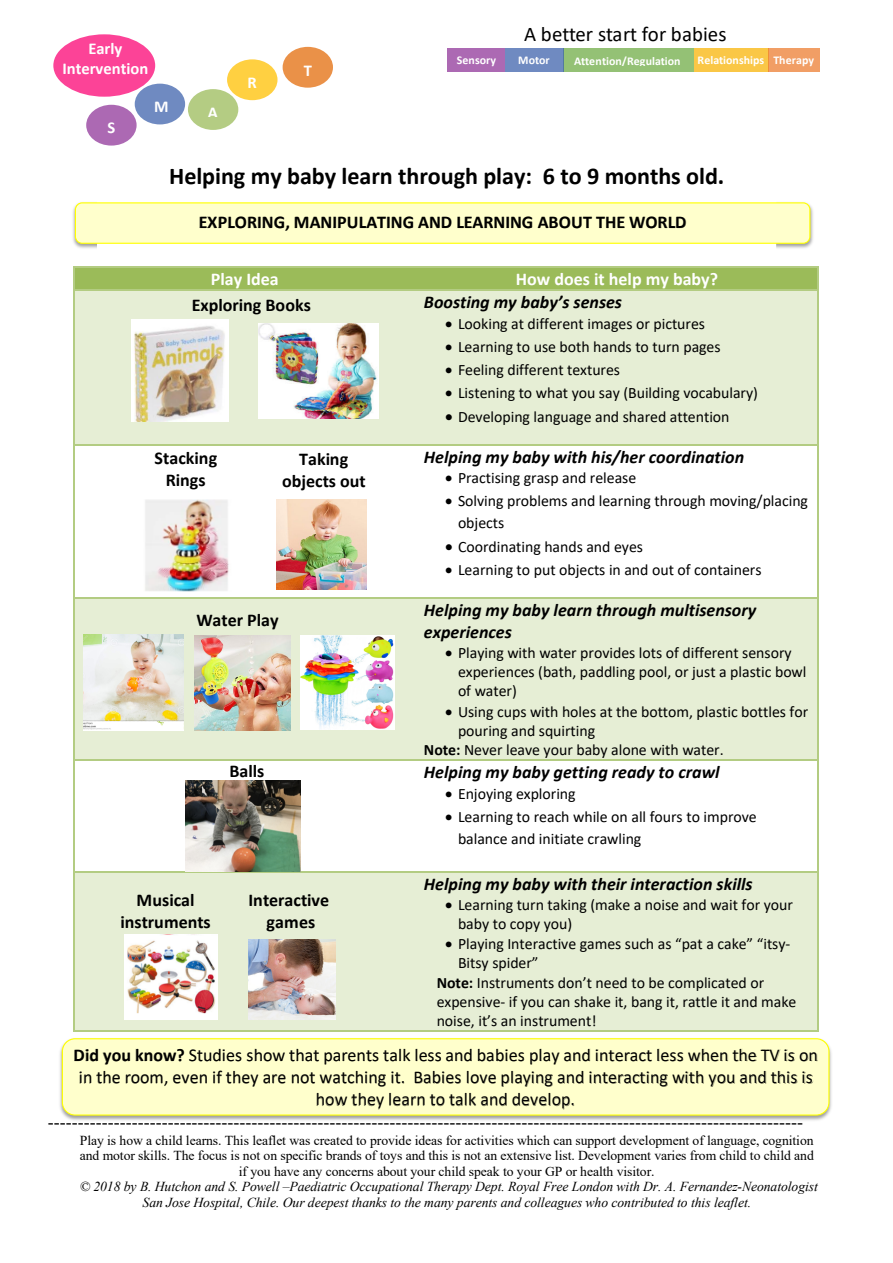
<style>
.page{position:relative;width:893px;height:1263px;background:#fff}
.page>*{position:absolute;margin:0;border:0;box-sizing:border-box;transform-origin:0 0}
.t1{font:700 24.15px "Calibri";color:#000}
.t2{font:20.85px "Calibri";color:#000}
.t3{font:italic 700 18px/23.4px "Calibri";color:#000}
.t4{font:18px/21.9px "Calibri";color:#000;text-align:center}
.t5{font:700 18px/21.9px "Calibri";color:#000;text-align:center}
.t6{font:18px "Times New Roman";color:#000}
.t7{font:700 18px "Calibri";color:#fff}
.t8{font:700 16.5px/20.1px "Calibri";letter-spacing:-.005em;color:#fff;text-align:center}
.t9{font:15.9px/19px "Calibri";letter-spacing:-.005em;color:#000}
.t10{font:13.65px/15.5px "Times New Roman";letter-spacing:-.005em;color:#000;text-align:center}
.t11{font:700 11.85px "Calibri";letter-spacing:.01em;color:#fff}
.s1{font-style:normal;color:#fff}
.s2{font-weight:700}
.s3{font-style:italic}
</style>
<div class="page">
<div style="left:53px;top:34px;width:102px;height:63px;background:#fc0474;border-radius:50%;opacity:.75"></div>
<div style="left:135px;top:84px;width:50px;height:40px;background:#6f8ac1;border-radius:50%"></div>
<div style="left:227px;top:59px;width:50px;height:41px;background:#ffd041;border-radius:50%"></div>
<div style="left:86px;top:105px;width:51px;height:41px;background:#ac69b3;border-radius:50%"></div>
<div style="left:188px;top:89px;width:50px;height:41px;background:#b4cc83;border-radius:50%"></div>
<div style="left:283px;top:47px;width:50px;height:41px;background:#ea9148;border-radius:50%"></div>
<img style="left:53px;top:38px;width:103px;height:43px">
<div style="left:563px;top:48px;width:131px;height:23px;background:#94c175"></div>
<img style="left:563px;top:53px;width:1px;height:13px">
<div style="left:694px;top:48px;width:74px;height:23px;background:#fac746"></div>
<div style="left:447px;top:48px;width:58px;height:23px;background:#ac69b3"></div>
<div style="left:768px;top:48px;width:52px;height:23px;background:#f19e65"></div>
<div style="left:74px;top:268px;width:342px;height:22px;background:#9bbb59"></div>
<div style="left:416px;top:268px;width:401px;height:22px;background:#9bbb59"></div>
<hr style="left:74px;top:266px;width:342px;height:2px;background:#b3cc82">
<hr style="left:417px;top:266px;width:400px;height:2px;background:#b3cc82">
<div style="left:74px;top:291px;width:342px;height:153px;background:#e6eed5"></div>
<div style="left:416px;top:291px;width:401px;height:153px;background:#e6eed5"></div>
<svg style="left:73px;top:266px;width:1px;height:25px"></svg>
<hr style="left:74px;top:290px;width:342px;height:1px;background:#b3cc82">
<hr style="left:417px;top:290px;width:400px;height:1px;background:#b3cc82">
<svg style="left:817px;top:266px;width:1px;height:25px"></svg>
<hr style="left:73px;top:291px;width:1px;height:153px;background:#b3cc82">
<hr style="left:817px;top:291px;width:1px;height:153px;background:#b3cc82">
<hr style="left:74px;top:444px;width:342px;height:1px;background:#b3cc82">
<hr style="left:417px;top:444px;width:400px;height:1px;background:#b3cc82">
<hr style="left:73px;top:445px;width:1px;height:152px;background:#b3cc82">
<hr style="left:817px;top:445px;width:1px;height:152px;background:#b3cc82">
<div style="left:74px;top:598px;width:342px;height:161px;background:#e6eed5"></div>
<div style="left:416px;top:598px;width:401px;height:161px;background:#e6eed5"></div>
<hr style="left:74px;top:597px;width:342px;height:1px;background:#b3cc82">
<hr style="left:417px;top:597px;width:400px;height:1px;background:#b3cc82">
<hr style="left:73px;top:598px;width:1px;height:161px;background:#b3cc82">
<hr style="left:817px;top:598px;width:1px;height:161px;background:#b3cc82">
<hr style="left:74px;top:759px;width:342px;height:2px;background:#b3cc82">
<hr style="left:417px;top:759px;width:400px;height:2px;background:#b3cc82">
<hr style="left:73px;top:761px;width:1px;height:110px;background:#b3cc82">
<hr style="left:817px;top:761px;width:1px;height:110px;background:#b3cc82">
<div style="left:74px;top:872px;width:342px;height:158px;background:#e6eed5"></div>
<div style="left:416px;top:872px;width:401px;height:158px;background:#e6eed5"></div>
<hr style="left:74px;top:871px;width:342px;height:1px;background:#b3cc82">
<hr style="left:417px;top:871px;width:400px;height:1px;background:#b3cc82">
<hr style="left:73px;top:872px;width:1px;height:159px;background:#b3cc82">
<hr style="left:74px;top:1031px;width:342px;height:1px;background:#b3cc82">
<hr style="left:416px;top:1031px;width:401px;height:1px;background:#b3cc82">
<hr style="left:817px;top:872px;width:1px;height:159px;background:#b3cc82">
<img style="left:73px;top:204px;width:740px;height:44px">
<div style="left:75px;top:203px;width:735px;height:40px;background:#ffc;border-radius:7px"></div>
<div style="left:75px;top:202px;width:735px;height:42px;border:1px solid #ff0;border-radius:7px"></div>
<img style="left:199px;top:216px;width:488px;height:15px">
<img style="left:145px;top:499px;width:84px;height:93px">
<img style="left:276px;top:500px;width:90px;height:89px">
<img style="left:132px;top:319px;width:97px;height:103px">
<img style="left:258px;top:324px;width:121px;height:95px">
<img style="left:60px;top:1038px;width:772px;height:83px">
<div style="left:62px;top:1039px;width:767px;height:76px;background:#ffc;border-radius:13px"></div>
<div style="left:62px;top:1038px;width:767px;height:77px;border:1px solid #ff0;border-radius:13px"></div>
<img style="left:74px;top:1048px;width:744px;height:12px">
<img style="left:74px;top:1060px;width:744px;height:27px">
<img style="left:305px;top:1082px;width:304px;height:28px">
<img style="left:125px;top:935px;width:92px;height:85px">
<img style="left:248px;top:939px;width:87px;height:81px">
<img style="left:194px;top:635px;width:96px;height:96px">
<img style="left:84px;top:635px;width:99px;height:96px">
<img style="left:301px;top:635px;width:93px;height:94px">
<img style="left:186px;top:781px;width:114px;height:90px">
<p class="t8" style="left:62px;top:39px;width:87px">Early<br>Intervention</p>
<p class="t8" style="left:107px;top:118px;width:9px">S</p>
<p class="t8" style="left:154px;top:96px;width:16px">M</p>
<p class="t8" style="left:208px;top:102px;width:12px">A</p>
<p class="t8" style="left:248px;top:72px;width:11px">R</p>
<p class="t8" style="left:304px;top:60px;width:10px">T</p>
<p class="t2" style="left:524px;top:20px;width:204px">A better start for babies</p>
<p class="t11" style="left:457px;top:51px;width:41px">Sensory</p>
<p class="t11" style="left:518px;top:51px;width:33px">Motor</p>
<p class="t11" style="left:574px;top:52px;width:108px">Attention/Regulation</p>
<p class="t11" style="left:698px;top:51px;width:118px">Relationships Therapy</p>
<p class="t1" style="left:169px;top:159px;width:557px">Helping my baby learn through play: 6 to 9 months old.</p>
<p class="t5" style="left:199px;top:211px;width:489px">EXPLORING, MANIPULATING AND LEARNING ABOUT THE WORLD</p>
<p class="t7" style="left:211px;top:266px;width:69px">Play Idea</p>
<p class="t3" style="left:424px;top:267px;width:296px;text-indent:92px"><span class="s1">How does it help my baby?<br></span>Boosting my baby’s senses</p>
<p class="t9" style="left:445px;top:314px;width:261px">• Looking at different images or pictures</p>
<p class="t9" style="left:445px;top:337px;width:277px">• Learning to use both hands to turn pages</p>
<p class="t9" style="left:445px;top:360px;width:176px">• Feeling different textures</p>
<p class="t9" style="left:445px;top:383px;width:314px">• Listening to what you say (Building vocabulary)</p>
<p class="t9" style="left:445px;top:406px;width:286px">• Developing language and shared attention</p>
<p class="t3" style="left:424px;top:444px;width:322px">Helping my baby with his/her coordination</p>
<p class="t9" style="left:445px;top:468px;width:193px">• Practising grasp and release</p>
<p class="t9" style="left:458px;top:489px;width:352px;line-height:21.9px;text-indent:-13px">• Solving problems and learning through moving/placing objects</p>
<p class="t9" style="left:445px;top:537px;width:199px">• Coordinating hands and eyes</p>
<p class="t9" style="left:445px;top:560px;width:318px">• Learning to put objects in and out of containers</p>
<p class="t3" style="left:424px;top:598px;width:334px;line-height:21.9px">Helping my baby learn through multisensory experiences</p>
<p class="t9" style="left:458px;top:643px;width:350px;text-indent:-13px">• Playing with water provides lots of different sensory experiences (bath, paddling pool, or just a plastic bowl of water)</p>
<p class="t9" style="left:445px;top:701px;width:364px">• Using cups with holes at the bottom, plastic bottles for</p>
<p class="t9" style="left:458px;top:721px;width:139px">pouring and squirting</p>
<p class="t9" style="left:424px;top:740px;width:301px"><span class="s2">Note:</span> Never leave your baby alone with water.</p>
<p class="t3" style="left:424px;top:760px;width:297px">Helping my baby getting ready to crawl</p>
<p class="t9" style="left:445px;top:784px;width:132px">• Enjoying exploring</p>
<p class="t9" style="left:458px;top:805px;width:300px;line-height:22.4px;text-indent:-13px">• Learning to reach while on all fours to improve balance and initiate crawling</p>
<p class="t3" style="left:424px;top:871px;width:330px">Helping my baby with their interaction skills</p>
<p class="t9" style="left:458px;top:895px;width:336px;text-indent:-13px">• Learning turn taking (make a noise and wait for your baby to copy you)</p>
<p class="t9" style="left:445px;top:934px;width:347px">• Playing Interactive games such as “pat a cake” “itsy-</p>
<p class="t9" style="left:458px;top:953px;width:82px">Bitsy spider”</p>
<p class="t9" style="left:437px;top:972px;width:329px"><span class="s2">Note:</span> Instruments don’t need to be complicated or</p>
<p class="t9" style="left:437px;top:992px;width:361px">expensive- if you can shake it, bang it, rattle it and make</p>
<p class="t9" style="left:437px;top:1011px;width:161px">noise, it’s an instrument!</p>
<p class="t5" style="left:192px;top:294px;width:121px">Exploring Books</p>
<p class="t5" style="left:155px;top:447px;width:64px">Stacking<br>Rings</p>
<p class="t5" style="left:282px;top:448px;width:85px">Taking objects out</p>
<p class="t5" style="left:196px;top:609px;width:84px">Water Play</p>
<p class="t5" style="left:230px;top:760px;width:36px">Balls</p>
<p class="t5" style="left:120px;top:889px;width:92px">Musical instruments</p>
<p class="t5" style="left:249px;top:889px;width:82px">Interactive games</p>
<p class="t4" style="left:74px;top:1044px;width:746px"><span class="s2">Did you know?</span> Studies show that parents talk less and babies play and interact less when the TV is on in the room, even if they are not watching it. Babies love playing and interacting with you and this is how they learn to talk and develop.</p>
<p class="t6" style="left:48px;top:1109px;width:757px">------------------------------------------------------------------------------------------------------------------------------</p>
<p class="t10" style="left:80px;top:1132px;width:740px">Play is how a child learns. This leaflet was created to provide ideas for activities which can support development of language, cognition and motor skills. The focus is not on specific brands of toys and this is not an extensive list. Development varies from child to child and if you have any concerns about your child speak to your GP or health visitor.<br><span class="s3">© 2018 by B. Hutchon and S. Powell –Paediatric Occupational Therapy Dept. Royal Free London with Dr. A. Fernandez-Neonatologist San Jose Hospital, Chile. Our deepest thanks to the many parents and colleagues who contributed to this leaflet.</span></p>
</div>
